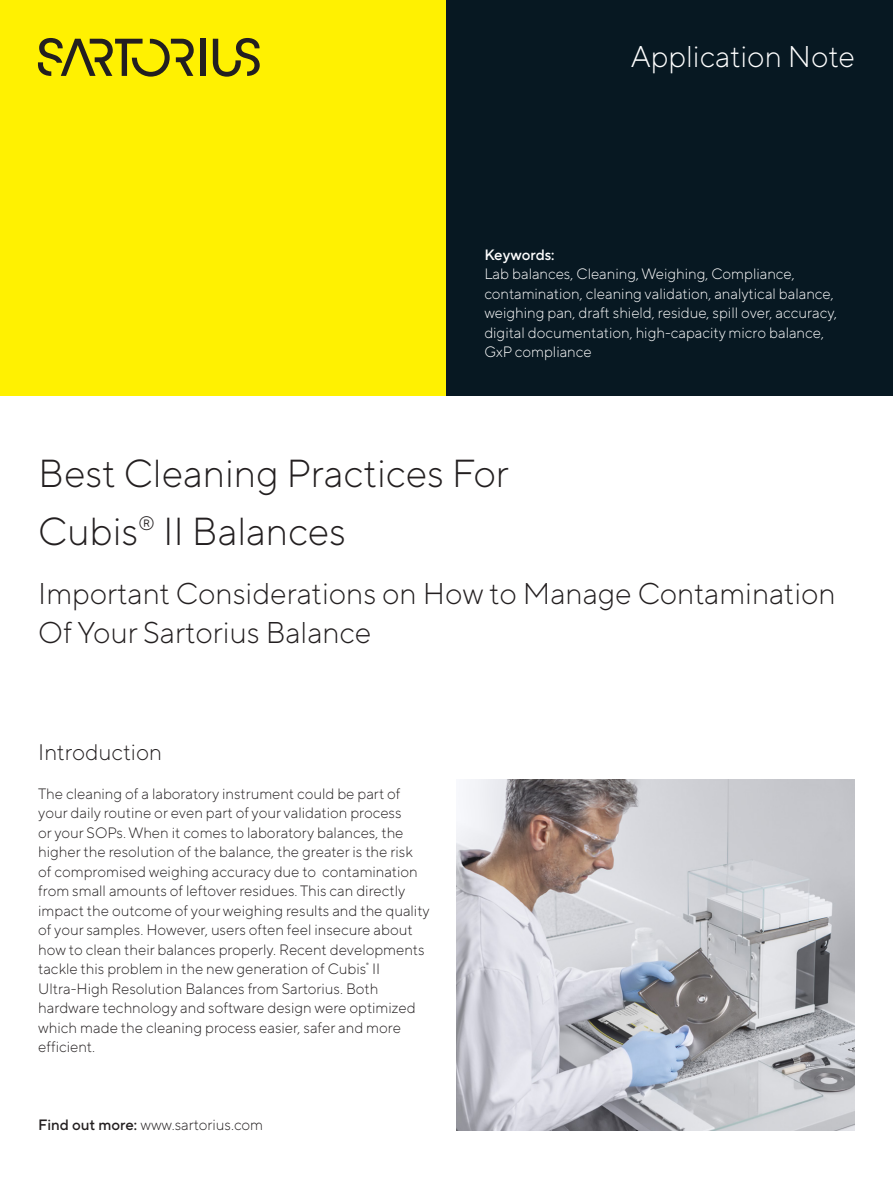
<style>
.page{position:relative;width:893px;height:1191px;background:#fff}
.page>*{position:absolute;margin:0;border:0;box-sizing:border-box;transform-origin:0 0}
.t1{font:300 39px/58.5px "TT Norms Pro";color:#231f20}
.t2{font:300 30px/39px "TT Norms Pro";color:#231f20}
.t3{font:300 30px "TT Norms Pro";color:#fff}
.t4{font:300 22.5px "TT Norms Pro";color:#231f20}
.t5{font:300 15px/19.5px "TT Norms Pro";color:#231f20}
.t6{font:300 15px/19.5px "TT Norms Pro";color:#fff}
.t7{font:500 15px "TT Norms Pro";color:#fff}
.s1{font-weight:500}
</style>
<div class="page">
<div style="left:0;top:0;width:446px;height:395px;background:#fff101"></div>
<div style="left:446px;top:0;width:447px;height:395px;background:#071822"></div>
<div style="left:200px;top:39px;width:5px;height:37px;background:#231f20"></div>
<svg style="left:213px;top:38px;width:47px;height:39px"></svg>
<svg style="left:38px;top:38px;width:156px;height:39px"></svg>
<img style="left:456px;top:779px;width:399px;height:351px">
<h2 class="t3" style="left:631px;top:35px;width:226px">Application Note</h2>
<p class="t7" style="left:484px;top:243px;width:72px">Keywords:</p>
<p class="t6" style="left:484px;top:263px;width:354px">Lab balances, Cleaning, Weighing, Compliance, contamination, cleaning validation, analytical balance, weighing pan, draft shield, residue, spill over, accuracy, digital documentation, high-capacity micro balance, GxP compliance</p>
<h1 class="t1" style="left:38px;top:441px;width:472px">Best Cleaning Practices For<br>Cubis<sup>®</sup> II Balances</h1>
<h2 class="t2" style="left:38px;top:571px;width:799px">Important Considerations on How to Manage Contamination<br>Of Your Sartorius Balance</h2>
<h3 class="t4" style="left:38px;top:735px;width:125px">Introduction</h3>
<p class="t5" style="left:38px;top:782px;width:393px">The cleaning of a laboratory instrument could be part of your daily routine or even part of your validation process<br>or your SOPs. When it comes to laboratory balances, the higher the resolution of the balance, the greater is the risk of compromised weighing accuracy due to contamination from small amounts of leftover residues. This can directly impact the outcome of your weighing results and the quality of your samples. However, users often feel insecure about how to clean their balances properly. Recent developments tackle this problem in the new generation of Cubis<sup>®</sup> II Ultra-High Resolution Balances from Sartorius. Both hardware technology and software design were optimized which made the cleaning process easier, safer and more efficient.</p>
<p class="t5" style="left:38px;top:1114px;width:226px"><span class="s1">Find out more:</span> www.sartorius.com</p>
</div>
